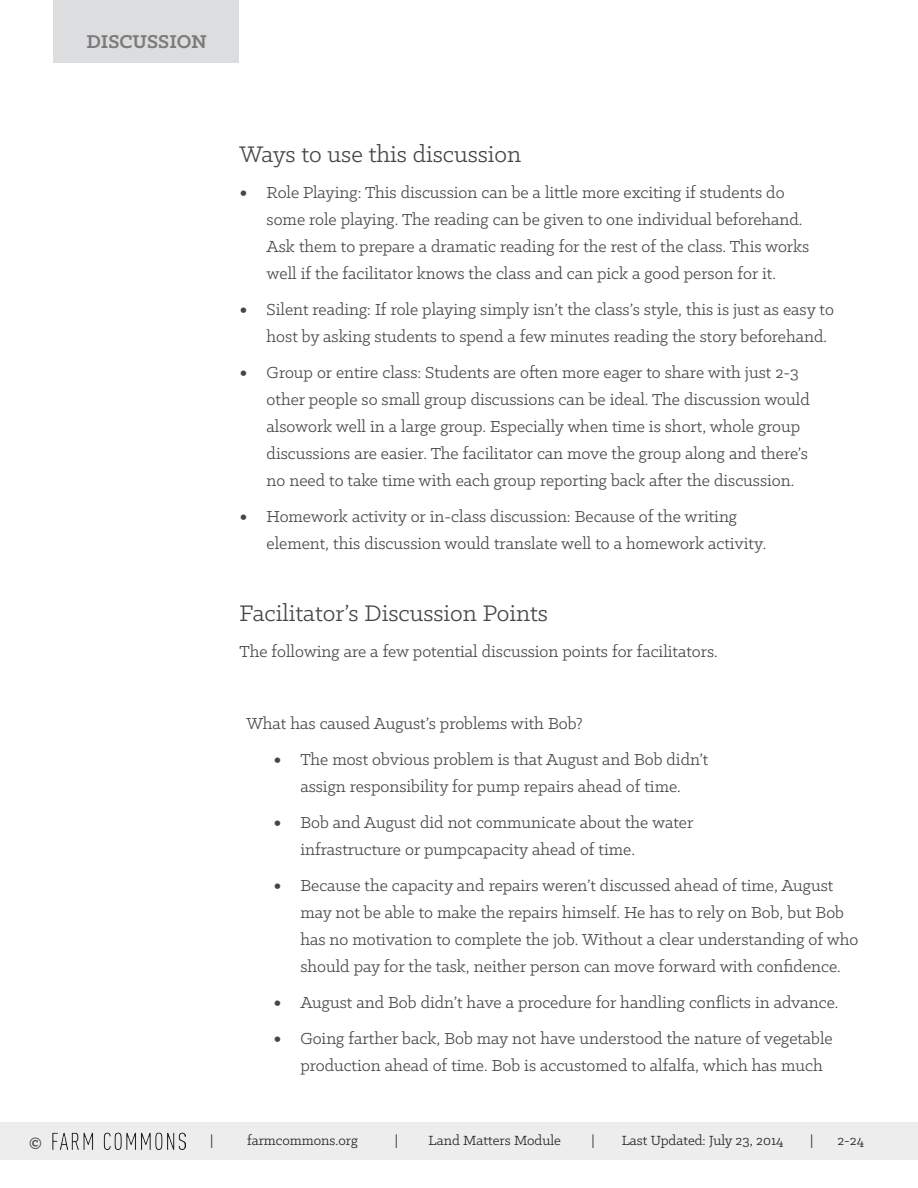
<style>
.page{position:relative;width:918px;height:1188px;background:#fff}
.page>*{position:absolute;margin:0;border:0;box-sizing:border-box;transform-origin:0 0}
.t1{font:25.5px "Klinic Slab";color:#454646}
.t2{font:700 21px "Klinic Slab";color:#7e7a7b}
.t3{font:18px/27px "Klinic Slab";color:#454646}
.t4{font:700 18px "Klinic Slab";color:#454646}
.t5{font:15px "Klinic Slab";color:#231f20}
.s1{font-family:"Verdana";font-size:15px}
</style>
<div class="page">
<div style="left:0;top:1122px;width:918px;height:37px;background:#ededee"></div>
<div style="left:53px;top:1px;width:185px;height:62px;background:#dcdddf"></div>
<img style="left:53px;top:1132px;width:132px;height:18px">
<p class="t2" style="left:87px;top:28px;width:122px">DISCUSSION</p>
<h1 class="t1" style="left:240px;top:138px;width:283px">Ways to use this discussion</h1>
<p class="t3" style="left:267px;top:178px;width:544px;text-indent:-27px"><span class="s1">•</span> Role Playing: This discussion can be a little more exciting if students do some role playing. The reading can be given to one individual beforehand.<br>Ask them to prepare a dramatic reading for the rest of the class. This works well if the facilitator knows the class and can pick a good person for it.</p>
<p class="t3" style="left:267px;top:295px;width:569px;text-indent:-27px"><span class="s1">•</span> Silent reading: If role playing simply isn’t the class’s style, this is just as easy to host by asking students to spend a few minutes reading the story beforehand.</p>
<p class="t3" style="left:267px;top:358px;width:545px;text-indent:-27px"><span class="s1">•</span> Group or entire class: Students are often more eager to share with just 2-3 other people so small group discussions can be ideal. The discussion would alsowork well in a large group. Especially when time is short, whole group discussions are easier. The facilitator can move the group along and there’s no need to take time with each group reporting back after the discussion.</p>
<p class="t3" style="left:267px;top:502px;width:501px;text-indent:-27px"><span class="s1">•</span> Homework activity or in-class discussion: Because of the writing element, this discussion would translate well to a homework activity.</p>
<h1 class="t1" style="left:240px;top:597px;width:310px">Facilitator’s Discussion Points</h1>
<p class="t3" style="left:240px;top:637px;width:480px">The following are a few potential discussion points for facilitators.</p>
<p class="t3" style="left:246px;top:709px;width:338px">What has caused August’s problems with Bob?</p>
<p class="t3" style="left:273px;top:745px;width:437px;text-align:center"><span class="s1">•</span> The most obvious problem is that August and Bob didn’t assign responsibility for pump repairs ahead of time.</p>
<p class="t3" style="left:300px;top:808px;width:395px;text-indent:-27px"><span class="s1">•</span> Bob and August did not communicate about the water infrastructure or pumpcapacity ahead of time.</p>
<p class="t3" style="left:300px;top:871px;width:559px;text-indent:-27px"><span class="s1">•</span> Because the capacity and repairs weren’t discussed ahead of time, August may not be able to make the repairs himself. He has to rely on Bob, but Bob has no motivation to complete the job. Without a clear understanding of who should pay for the task, neither person can move forward with confidence.</p>
<p class="t3" style="left:273px;top:988px;width:567px"><span class="s1">•</span> August and Bob didn’t have a procedure for handling conflicts in advance.</p>
<p class="t3" style="left:300px;top:1024px;width:534px;text-indent:-27px"><span class="s1">•</span> Going farther back, Bob may not have understood the nature of vegetable production ahead of time. Bob is accustomed to alfalfa, which has much</p>
<p class="t4" style="left:29px;top:1130px;width:14px">©</p>
<p class="t5" style="left:210px;top:1131px;width:5px">|</p>
<p class="t5" style="left:247px;top:1131px;width:112px">farmcommons.org</p>
<p class="t5" style="left:395px;top:1131px;width:5px">|</p>
<p class="t5" style="left:429px;top:1131px;width:134px">Land Matters Module</p>
<p class="t5" style="left:591px;top:1131px;width:5px">|</p>
<p class="t5" style="left:622px;top:1131px;width:163px">Last Updated: July 23, 2014</p>
<p class="t5" style="left:810px;top:1131px;width:5px">|</p>
<p class="t5" style="left:837px;top:1131px;width:28px">2-24</p>
</div>
